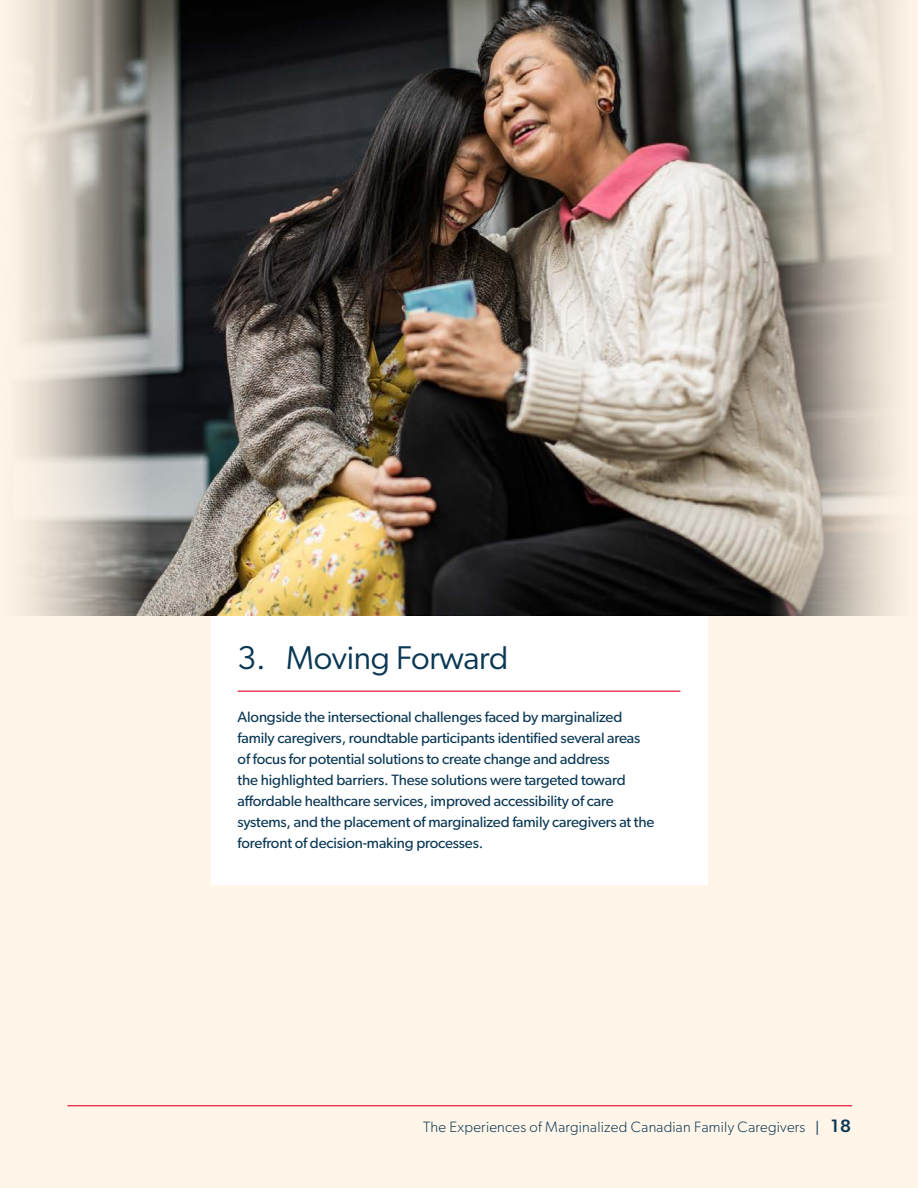
<style>
.page{position:relative;width:918px;height:1188px;background:#fff5e8}
.page>*{position:absolute;margin:0;border:0;box-sizing:border-box;transform-origin:0 0}
.H2_H2{font:33px "Gibson";letter-spacing:-.01em;color:#0a3854}
.Intro_Paragraph{font:15px/21px "Gibson";letter-spacing:-.01em;color:#0a3854}
.t1{font:300 15px "Gibson";letter-spacing:.015em;color:#0a3854}
.s1{font-family:"Montserrat";font-weight:400}
.s2{font-weight:500;font-size:18px}
</style>
<div class="page">
<hr style="left:68px;top:1105px;width:784px;height:1px;background:#e4002b">
<div style="left:211px;top:616px;width:496px;height:269px;background:#fff"></div>
<hr style="left:238px;top:691px;width:442px;height:1px;background:#e4002b">
<img style="left:22px;top:0;width:874px;height:616px">
<h2 class="H2_H2" style="left:238px;top:638px;width:272px">3. Moving Forward</h2>
<p class="Intro_Paragraph" style="left:238px;top:706px;width:418px">Alongside the intersectional challenges faced by marginalized family caregivers, roundtable participants identified several areas of focus for potential solutions to create change and address<br>the highlighted barriers. These solutions were targeted toward affordable healthcare services, improved accessibility of care systems, and the placement of marginalized family caregivers at the forefront of decision-making processes.</p>
<p class="t1" style="left:423px;top:1117px;width:430px">The Experiences of Marginalized Canadian Family Caregivers <span class="s1">|</span> <span class="s2">18</span></p>
</div>
